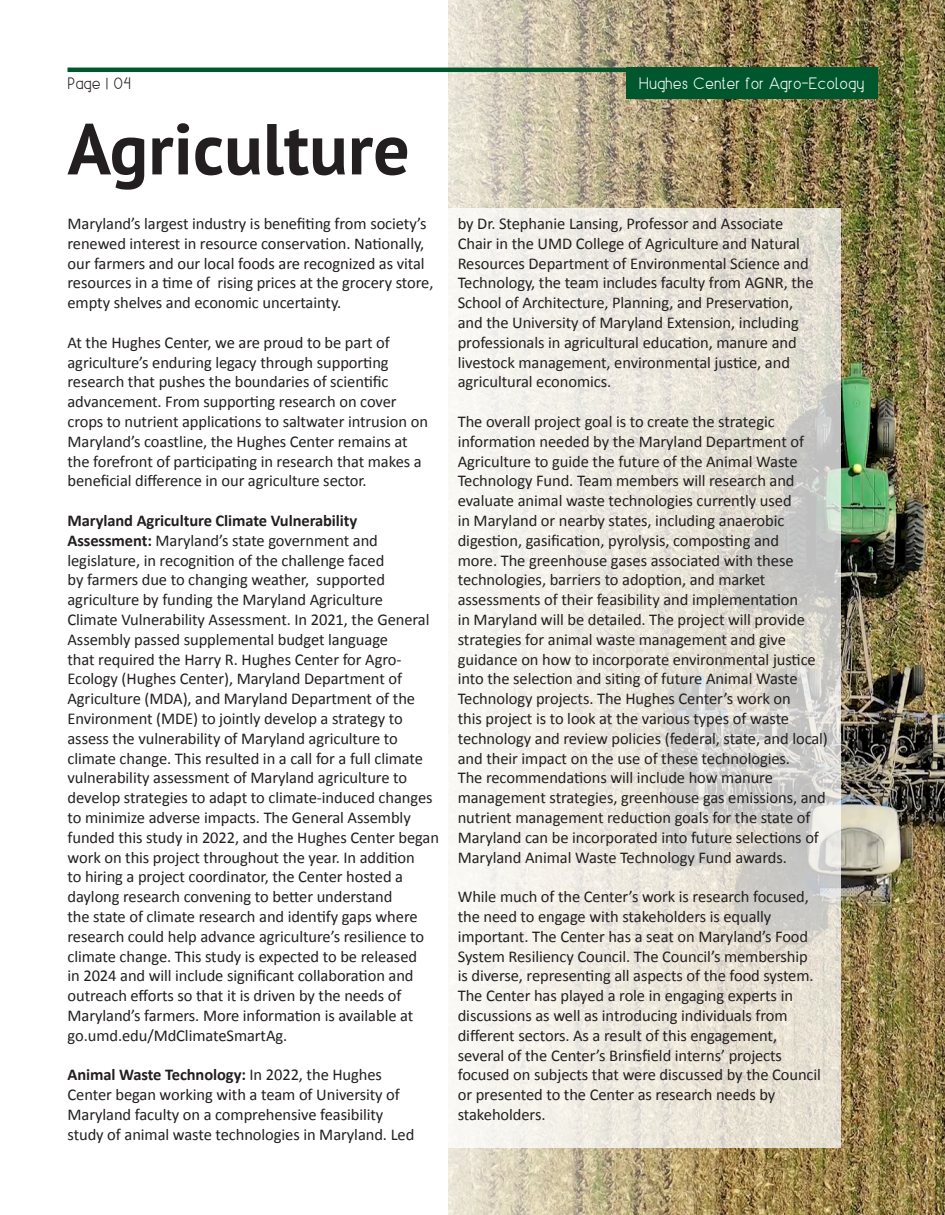
<style>
.page{position:relative;width:945px;height:1215px;background:#fff}
.page>*{position:absolute;margin:0;border:0;box-sizing:border-box;transform-origin:0 0}
.t1{font:700 72px "PT Sans";color:#231f20}
.t2{font:16.5px/19.8px "Calibri";letter-spacing:-.005em;color:#231f20}
.t3{font:16.5px "Air Space";color:#fff}
.t4{font:16.5px "Air Space";color:#231f20}
.s1{font-weight:700}
</style>
<div class="page">
<img style="left:449px;top:0;width:496px;height:1215px">
<hr style="left:68px;top:68px;width:810px;height:4px;background:#00572d">
<div style="left:626px;top:68px;width:252px;height:31px;background:#00572d"></div>
<svg style="left:449px;top:208px;width:392px;height:940px"></svg>
<p class="t4" style="left:67px;top:72px;width:65px">Page | 04</p>
<p class="t3" style="left:639px;top:72px;width:227px">Hughes Center for Agro-Ecology</p>
<p class="t1" style="left:68px;top:101px;width:344px">Agriculture</p>
<p class="t2" style="left:68px;top:213px;width:368px">Maryland’s largest industry is benefiting from society’s renewed interest in resource conservation. Nationally, our farmers and our local foods are recognized as vital resources in a time of rising prices at the grocery store, empty shelves and economic uncertainty.</p>
<p class="t2" style="left:68px;top:332px;width:362px">At the Hughes Center, we are proud to be part of agriculture’s enduring legacy through supporting research that pushes the boundaries of scientific advancement. From supporting research on cover crops to nutrient applications to saltwater intrusion on Maryland’s coastline, the Hughes Center remains at the forefront of participating in research that makes a beneficial difference in our agriculture sector.</p>
<p class="t2" style="left:68px;top:510px;width:373px"><span class="s1">Maryland Agriculture Climate Vulnerability Assessment:</span> Maryland’s state government and legislature, in recognition of the challenge faced<br>by farmers due to changing weather, supported agriculture by funding the Maryland Agriculture<br>Climate Vulnerability Assessment. In 2021, the General Assembly passed supplemental budget language<br>that required the Harry R. Hughes Center for Agro-Ecology (Hughes Center), Maryland Department of Agriculture (MDA), and Maryland Department of the Environment (MDE) to jointly develop a strategy to assess the vulnerability of Maryland agriculture to climate change. This resulted in a call for a full climate vulnerability assessment of Maryland agriculture to develop strategies to adapt to climate-induced changes to minimize adverse impacts. The General Assembly funded this study in 2022, and the Hughes Center began work on this project throughout the year. In addition<br>to hiring a project coordinator, the Center hosted a daylong research convening to better understand<br>the state of climate research and identify gaps where research could help advance agriculture’s resilience to climate change. This study is expected to be released<br>in 2024 and will include significant collaboration and outreach efforts so that it is driven by the needs of Maryland’s farmers. More information is available at go.umd.edu/MdClimateSmartAg.</p>
<p class="t2" style="left:68px;top:1064px;width:348px"><span class="s1">Animal Waste Technology:</span> In 2022, the Hughes Center began working with a team of University of Maryland faculty on a comprehensive feasibility study of animal waste technologies in Maryland. Led</p>
<p class="t2" style="left:458px;top:213px;width:357px">by Dr. Stephanie Lansing, Professor and Associate Chair in the UMD College of Agriculture and Natural Resources Department of Environmental Science and Technology, the team includes faculty from AGNR, the School of Architecture, Planning, and Preservation, and the University of Maryland Extension, including professionals in agricultural education, manure and livestock management, environmental justice, and agricultural economics.</p>
<p class="t2" style="left:458px;top:411px;width:372px">The overall project goal is to create the strategic information needed by the Maryland Department of Agriculture to guide the future of the Animal Waste Technology Fund. Team members will research and evaluate animal waste technologies currently used<br>in Maryland or nearby states, including anaerobic digestion, gasification, pyrolysis, composting and<br>more. The greenhouse gases associated with these technologies, barriers to adoption, and market assessments of their feasibility and implementation<br>in Maryland will be detailed. The project will provide strategies for animal waste management and give guidance on how to incorporate environmental justice into the selection and siting of future Animal Waste Technology projects. The Hughes Center’s work on<br>this project is to look at the various types of waste technology and review policies (federal, state, and local) and their impact on the use of these technologies.<br>The recommendations will include how manure management strategies, greenhouse gas emissions, and nutrient management reduction goals for the state of Maryland can be incorporated into future selections of Maryland Animal Waste Technology Fund awards.</p>
<p class="t2" style="left:458px;top:886px;width:365px">While much of the Center’s work is research focused, the need to engage with stakeholders is equally important. The Center has a seat on Maryland’s Food System Resiliency Council. The Council’s membership is diverse, representing all aspects of the food system.<br>The Center has played a role in engaging experts in discussions as well as introducing individuals from different sectors. As a result of this engagement, several of the Center’s Brinsfield interns’ projects focused on subjects that were discussed by the Council or presented to the Center as research needs by stakeholders.</p>
</div>
